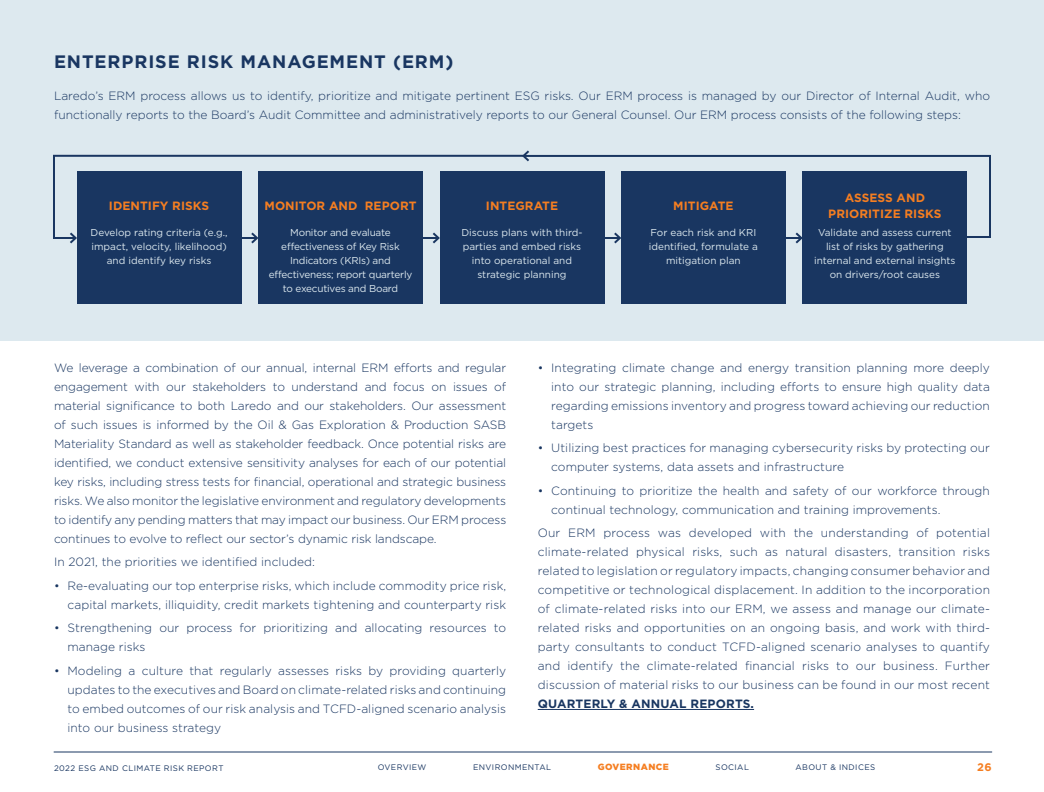
<style>
.page{position:relative;width:1044px;height:792px;background:#fff}
.page>*{position:absolute;margin:0;border:0;box-sizing:border-box;transform-origin:0 0}
.t1{font:700 18px "Gotham";letter-spacing:.05em;color:#193661}
.t2{font:300 12px/19px "Gotham";letter-spacing:.005em;color:#193661}
.t3{font:700 12px/16px "Gotham";letter-spacing:.005em;color:#f57e21;text-align:center}
.t4{font:700 12px "Gotham";letter-spacing:.015em;color:#193661}
.t5{font:700 11px "Gotham";color:#f57e21}
.t6{font:10px/14px "Gotham";letter-spacing:-.005em;color:#dde9ef;text-align:center}
.t7{font:900 9px "Gotham";letter-spacing:.05em;color:#f57e21}
.t8{font:8px "Gotham";letter-spacing:.05em;color:#193661}
</style>
<div class="page">
<div style="left:0;top:0;width:1044px;height:341px;background:#dde9ef"></div>
<div style="left:77px;top:172px;width:164px;height:132px;background:#193661"></div>
<div style="left:258px;top:172px;width:165px;height:132px;background:#193661"></div>
<div style="left:440px;top:172px;width:164px;height:132px;background:#193661"></div>
<div style="left:621px;top:172px;width:165px;height:132px;background:#193661"></div>
<div style="left:803px;top:172px;width:164px;height:132px;background:#193661"></div>
<hr style="left:54px;top:752px;width:938px;height:1px;background:#193661">
<svg style="left:241px;top:240px;width:15px;height:6px"></svg>
<svg style="left:433px;top:240px;width:5px;height:4px"></svg>
<svg style="left:604px;top:239px;width:16px;height:7px"></svg>
<svg style="left:795px;top:239px;width:8px;height:7px"></svg>
<svg style="left:526px;top:154px;width:465px;height:85px"></svg>
<svg style="left:524px;top:150px;width:7px;height:13px"></svg>
<svg style="left:53px;top:154px;width:473px;height:86px"></svg>
<svg style="left:68px;top:230px;width:11px;height:14px"></svg>
<hr style="left:538px;top:709px;width:216px;height:1px;background:#193661">
<h1 class="t1" style="left:54px;top:50px;width:401px">ENTERPRISE RISK MANAGEMENT (ERM)</h1>
<p class="t2" style="left:54px;top:86px;width:938px">Laredo’s ERM process allows us to identify, prioritize and mitigate pertinent ESG risks. Our ERM process is managed by our Director of Internal Audit, who functionally reports to the Board’s Audit Committee and administratively reports to our General Counsel. Our ERM process consists of the following steps:</p>
<p class="t3" style="left:109px;top:198px;width:102px">IDENTIFY RISKS</p>
<p class="t6" style="left:91px;top:226px;width:139px">Develop rating criteria (e.g., impact, velocity, likelihood) and identify key risks</p>
<p class="t3" style="left:265px;top:198px;width:154px">MONITOR AND REPORT</p>
<p class="t6" style="left:269px;top:226px;width:145px">Monitor and evaluate effectiveness of Key Risk<br>Indicators (KRIs) and effectiveness; report quarterly to executives and Board</p>
<p class="t3" style="left:486px;top:198px;width:74px">INTEGRATE</p>
<p class="t6" style="left:461px;top:226px;width:123px">Discuss plans with third&shy;parties and embed risks into operational and strategic planning</p>
<p class="t3" style="left:673px;top:198px;width:62px">MITIGATE</p>
<p class="t6" style="left:649px;top:226px;width:111px">For each risk and KRI identified, formulate a mitigation plan</p>
<p class="t3" style="left:828px;top:190px;width:115px">ASSESS AND<br>PRIORITIZE RISKS</p>
<p class="t6" style="left:814px;top:226px;width:143px">Validate and assess current list of risks by gathering internal and external insights on drivers/root causes</p>
<p class="t2" style="left:54px;top:358px;width:454px;text-align:justify">We leverage a combination of our annual, internal ERM efforts and regular engagement with our stakeholders to understand and focus on issues of material significance to both Laredo and our stakeholders. Our assessment of such issues is informed by the Oil &amp; Gas Exploration &amp; Production SASB Materiality Standard as well as stakeholder feedback. Once potential risks are identified, we conduct extensive sensitivity analyses for each of our potential key risks, including stress tests for financial, operational and strategic business risks. We also monitor the legislative environment and regulatory developments to identify any pending matters that may impact our business. Our ERM process continues to evolve to reflect our sector’s dynamic risk landscape.</p>
<p class="t2" style="left:54px;top:552px;width:263px">In 2021, the priorities we identified included:</p>
<p class="t2" style="left:54px;top:576px;width:454px;text-align:right">• Re-evaluating our top enterprise risks, which include commodity price risk, capital markets, illiquidity, credit markets tightening and counterparty risk</p>
<p class="t2" style="left:68px;top:618px;width:440px;text-indent:-14px">• Strengthening our process for prioritizing and allocating resources to manage risks</p>
<p class="t2" style="left:68px;top:661px;width:440px;text-align:justify;text-indent:-14px">• Modeling a culture that regularly assesses risks by providing quarterly updates to the executives and Board on climate-related risks and continuing to embed outcomes of our risk analysis and TCFD-aligned scenario analysis into our business strategy</p>
<p class="t2" style="left:551px;top:358px;width:440px;text-align:justify;text-indent:-14px">• Integrating climate change and energy transition planning more deeply into our strategic planning, including efforts to ensure high quality data regarding emissions inventory and progress toward achieving our reduction targets</p>
<p class="t2" style="left:551px;top:438px;width:440px;text-indent:-14px">• Utilizing best practices for managing cybersecurity risks by protecting our computer systems, data assets and infrastructure</p>
<p class="t2" style="left:551px;top:481px;width:440px;text-indent:-14px">• Continuing to prioritize the health and safety of our workforce through continual technology, communication and training improvements.</p>
<p class="t2" style="left:538px;top:523px;width:454px;text-align:justify">Our ERM process was developed with the understanding of potential climate-related physical risks, such as natural disasters, transition risks related to legislation or regulatory impacts, changing consumer behavior and competitive or technological displacement. In addition to the incorporation of climate-related risks into our ERM, we assess and manage our climate&shy;related risks and opportunities on an ongoing basis, and work with third&shy;party consultants to conduct TCFD-aligned scenario analyses to quantify and identify the climate-related financial risks to our business. Further discussion of material risks to our business can be found in our most recent</p>
<p class="t4" style="left:538px;top:696px;width:218px">QUARTERLY &amp; ANNUAL REPORTS.</p>
<p class="t8" style="left:54px;top:763px;width:171px">2022 ESG AND CLIMATE RISK REPORT</p>
<p class="t8" style="left:378px;top:762px;width:50px">OVERVIEW</p>
<p class="t8" style="left:473px;top:762px;width:80px">ENVIRONMENTAL</p>
<p class="t7" style="left:598px;top:760px;width:73px">GOVERNANCE</p>
<p class="t8" style="left:716px;top:762px;width:35px">SOCIAL</p>
<p class="t8" style="left:796px;top:762px;width:81px">ABOUT &amp; INDICES</p>
<p class="t5" style="left:977px;top:760px;width:16px">26</p>
</div>
